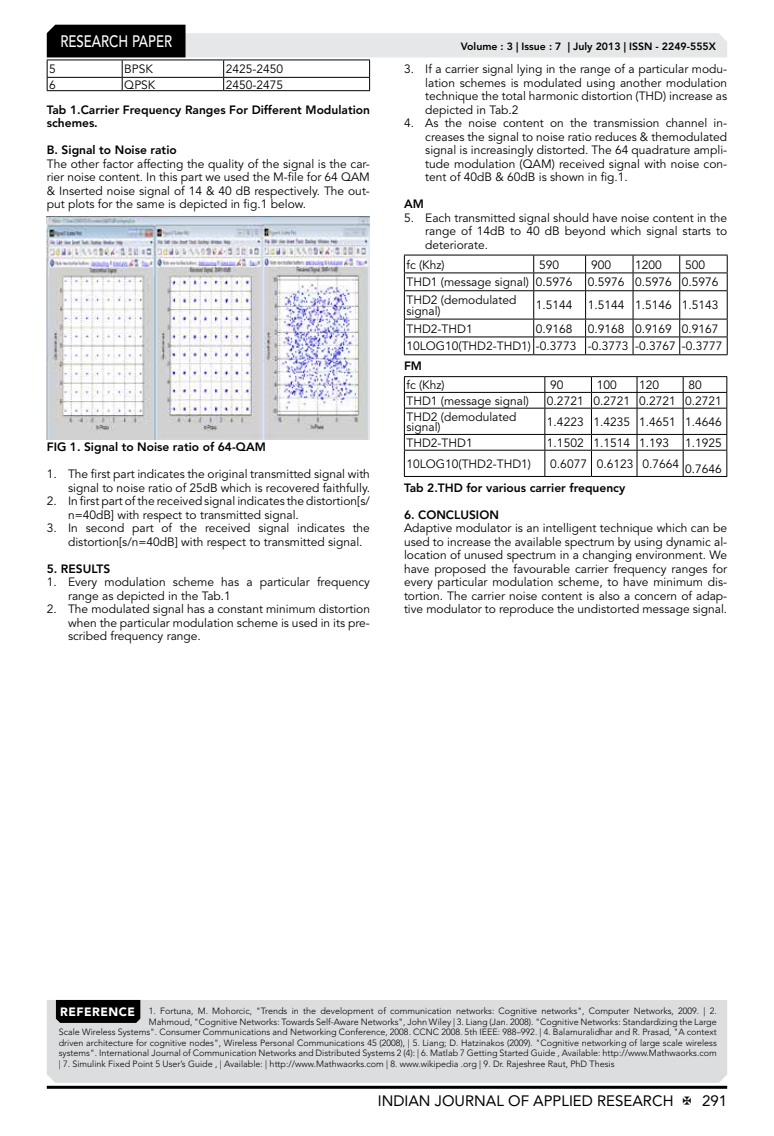
<style>
.page{position:relative;width:774px;height:1136px;background:#fff}
.page>*{position:absolute;margin:0;border:0;box-sizing:border-box;transform-origin:0 0}
.t1{font:500 16.5px "Avenir LT Std";color:#fff;scale:.8 1}
.t2{font:15px "Avenir LT Std";color:#000}
.t3{font:12px/13.5px "Avenir LT Std";color:#000;text-align:justify}
.t4{font:800 12px/13.5px "Avenir LT Std";color:#000}
.t5{font:800 10.5px "Avenir LT Std";color:#000}
.t6{font:300 9px "Avenir LT Std";color:#000}
.s1{font-weight:900;font-size:12px;color:#fff}
</style>
<div class="page">
<hr style="left:47px;top:1085px;width:680px;height:3px;background:#000">
<svg style="left:47px;top:25px;width:680px;height:65px"></svg>
<hr style="left:47px;top:90px;width:75px;height:1px;background:#000">
<hr style="left:122px;top:90px;width:102px;height:1px;background:#000">
<hr style="left:224px;top:90px;width:146px;height:1px;background:#000">
<img style="left:47px;top:216px;width:322px;height:223px">
<svg style="left:404px;top:255px;width:324px;height:100px"></svg>
<hr style="left:404px;top:354px;width:130px;height:1px;background:#000">
<hr style="left:534px;top:354px;width:51px;height:1px;background:#000">
<hr style="left:585px;top:354px;width:48px;height:1px;background:#000">
<hr style="left:633px;top:354px;width:47px;height:1px;background:#000">
<hr style="left:680px;top:354px;width:47px;height:1px;background:#000">
<svg style="left:404px;top:376px;width:323px;height:100px"></svg>
<hr style="left:404px;top:476px;width:141px;height:1px;background:#000">
<hr style="left:545px;top:476px;width:46px;height:1px;background:#000">
<hr style="left:591px;top:476px;width:46px;height:1px;background:#000">
<hr style="left:637px;top:476px;width:46px;height:1px;background:#000">
<hr style="left:683px;top:476px;width:44px;height:1px;background:#000">
<div style="left:47px;top:1000px;width:680px;height:82px;background:#dcddde"></div>
<div style="left:56px;top:999px;width:84px;height:23px;background:#000"></div>
<h1 class="t1" style="left:60px;top:32px;width:139px">RESEARCH PAPER</h1>
<p class="t3" style="left:49px;top:63px;width:8px">5</p>
<p class="t3" style="left:124px;top:63px;width:30px">BPSK</p>
<p class="t3" style="left:226px;top:63px;width:59px">2425-2450</p>
<p class="t3" style="left:49px;top:78px;width:8px">6</p>
<p class="t3" style="left:124px;top:78px;width:33px">QPSK</p>
<p class="t3" style="left:226px;top:78px;width:59px">2450-2475</p>
<p class="t4" style="left:47px;top:103px;width:325px">Tab 1.Carrier Frequency Ranges For Different Modulation schemes.</p>
<p class="t4" style="left:47px;top:143px;width:131px">B. Signal to Noise ratio</p>
<p class="t3" style="left:47px;top:157px;width:325px">The other factor affecting the quality of the signal is the car&shy;rier noise content. In this part we used the M-file for 64 QAM &amp; Inserted noise signal of 14 &amp; 40 dB respectively. The out&shy;put plots for the same is depicted in fig.1 below.</p>
<p class="t4" style="left:47px;top:440px;width:221px">FIG 1. Signal to Noise ratio of 64-QAM</p>
<p class="t3" style="left:47px;top:467px;width:325px;text-align:right">1. The first part indicates the original transmitted signal with signal to noise ratio of 25dB which is recovered faithfully.</p>
<p class="t3" style="left:68px;top:494px;width:303px;text-indent:-21px">2. In first part of the received signal indicates the distortion[s/ n=40dB] with respect to transmitted signal.</p>
<p class="t3" style="left:68px;top:521px;width:303px;text-indent:-21px">3. In second part of the received signal indicates the distortion[s/n=40dB] with respect to transmitted signal.</p>
<p class="t4" style="left:47px;top:562px;width:65px">5. RESULTS</p>
<p class="t3" style="left:68px;top:575px;width:303px;text-indent:-21px">1. Every modulation scheme has a particular frequency range as depicted in the Tab.1</p>
<p class="t3" style="left:68px;top:602px;width:303px;text-indent:-21px">2. The modulated signal has a constant minimum distortion when the particular modulation scheme is used in its pre&shy;scribed frequency range.</p>
<p class="t5" style="left:461px;top:41px;width:257px">Volume : 3 | Issue : 7 | July 2013 | ISSN - 2249-555X</p>
<p class="t3" style="left:425px;top:62px;width:303px;text-indent:-21px">3. If a carrier signal lying in the range of a particular modu&shy;lation schemes is modulated using another modulation technique the total harmonic distortion (THD) increase as depicted in Tab.2</p>
<p class="t3" style="left:425px;top:116px;width:303px;text-indent:-21px">4. As the noise content on the transmission channel in&shy;creases the signal to noise ratio reduces &amp; themodulated signal is increasingly distorted. The 64 quadrature ampli&shy;tude modulation (QAM) received signal with noise con&shy;tent of 40dB &amp; 60dB is shown in fig.1.</p>
<p class="t4" style="left:404px;top:197px;width:21px">AM</p>
<p class="t3" style="left:425px;top:211px;width:303px;text-indent:-21px">5. Each transmitted signal should have noise content in the range of 14dB to 40 dB beyond which signal starts to deteriorate.</p>
<p class="t3" style="left:406px;top:258px;width:40px">fc (Khz)</p>
<p class="t3" style="left:539px;top:258px;width:22px">590</p>
<p class="t3" style="left:591px;top:258px;width:22px">900</p>
<p class="t3" style="left:635px;top:258px;width:28px">1200</p>
<p class="t3" style="left:685px;top:258px;width:22px">500</p>
<p class="t3" style="left:406px;top:276px;width:168px">THD1 (message signal) 0.5976</p>
<p class="t3" style="left:588px;top:276px;width:132px">0.5976 0.5976 0.5976</p>
<p class="t3" style="left:406px;top:295px;width:112px;line-height:10.5px">THD2 (demodulated signal)</p>
<p class="t3" style="left:536px;top:299px;width:38px">1.5144</p>
<p class="t3" style="left:588px;top:299px;width:132px">1.5144 1.5146 1.5143</p>
<p class="t3" style="left:406px;top:322px;width:68px">THD2-THD1</p>
<p class="t3" style="left:536px;top:322px;width:38px">0.9168</p>
<p class="t3" style="left:406px;top:320px;width:317px;line-height:17.9px;text-indent:181px">0.9168 0.9169 0.9167<br>10LOG10(THD2-THD1) -0.3773 -0.3773 -0.3767 -0.3777</p>
<p class="t4" style="left:404px;top:359px;width:19px">FM</p>
<p class="t3" style="left:406px;top:378px;width:40px">fc (Khz)</p>
<p class="t3" style="left:550px;top:378px;width:15px">90</p>
<p class="t3" style="left:597px;top:378px;width:22px">100</p>
<p class="t3" style="left:639px;top:378px;width:22px">120</p>
<p class="t3" style="left:689px;top:378px;width:15px">80</p>
<p class="t3" style="left:406px;top:394px;width:124px">THD1 (message signal)</p>
<p class="t3" style="left:547px;top:394px;width:176px">0.2721 0.2721 0.2721 0.2721</p>
<p class="t3" style="left:406px;top:411px;width:112px;line-height:10.5px">THD2 (demodulated signal)</p>
<p class="t3" style="left:547px;top:415px;width:176px">1.4223 1.4235 1.4651 1.4646</p>
<p class="t3" style="left:406px;top:436px;width:68px">THD2-THD1</p>
<p class="t3" style="left:547px;top:436px;width:124px">1.1502 1.1514 1.193</p>
<p class="t3" style="left:685px;top:436px;width:38px">1.1925</p>
<p class="t3" style="left:406px;top:457px;width:126px">10LOG10(THD2-THD1)</p>
<p class="t3" style="left:550px;top:457px;width:173px">0.6077 0.6123 0.7664 0.7646</p>
<p class="t4" style="left:404px;top:481px;width:223px">Tab 2.THD for various carrier frequency</p>
<p class="t4" style="left:404px;top:508px;width:96px">6. CONCLUSION</p>
<p class="t3" style="left:404px;top:521px;width:325px">Adaptive modulator is an intelligent technique which can be used to increase the available spectrum by using dynamic al&shy;location of unused spectrum in a changing environment. We have proposed the favourable carrier frequency ranges for every particular modulation scheme, to have minimum dis&shy;tortion. The carrier noise content is also a concern of adap&shy;tive modulator to reproduce the undistorted message signal.</p>
<p class="t6" style="left:60px;top:1005px;width:658px"><span class="s1">REFERENCE</span> 1. Fortuna, M. Mohorcic, "Trends in the development of communication networks: Cognitive networks", Computer Networks, 2009. | 2.</p>
<p class="t6" style="left:149px;top:1015px;width:569px">Mahmoud, "Cognitive Networks: Towards Self-Aware Networks", John Wiley | 3. Liang (Jan. 2008). "Cognitive Networks: Standardizing the Large</p>
<p class="t6" style="left:59px;top:1026px;width:660px">Scale Wireless Systems". Consumer Communications and Networking Conference, 2008. CCNC 2008. 5th IEEE: 988–992. | 4. Balamuralidhar and R. Prasad, "A context</p>
<p class="t6" style="left:59px;top:1036px;width:660px">driven architecture for cognitive nodes", Wireless Personal Communications 45 (2008), | 5. Liang; D. Hatzinakos (2009). "Cognitive networking of large scale wireless</p>
<p class="t6" style="left:59px;top:1047px;width:660px">systems". International Journal of Communication Networks and Distributed Systems 2 (4): | 6. Matlab 7 Getting Started Guide , Available: http://www.Mathwaorks.com</p>
<p class="t6" style="left:59px;top:1057px;width:557px">| 7. Simulink Fixed Point 5 User’s Guide , | Available: | http://www.Mathwaorks.com | 8. www.wikipedia .org | 9. Dr. Rajeshree Raut, PhD Thesis</p>
<p class="t2" style="left:378px;top:1091px;width:297px">INDIAN JOURNAL OF APPLIED RESEARCH</p>
<p class="t2" style="left:702px;top:1091px;width:27px">291</p>
</div>
